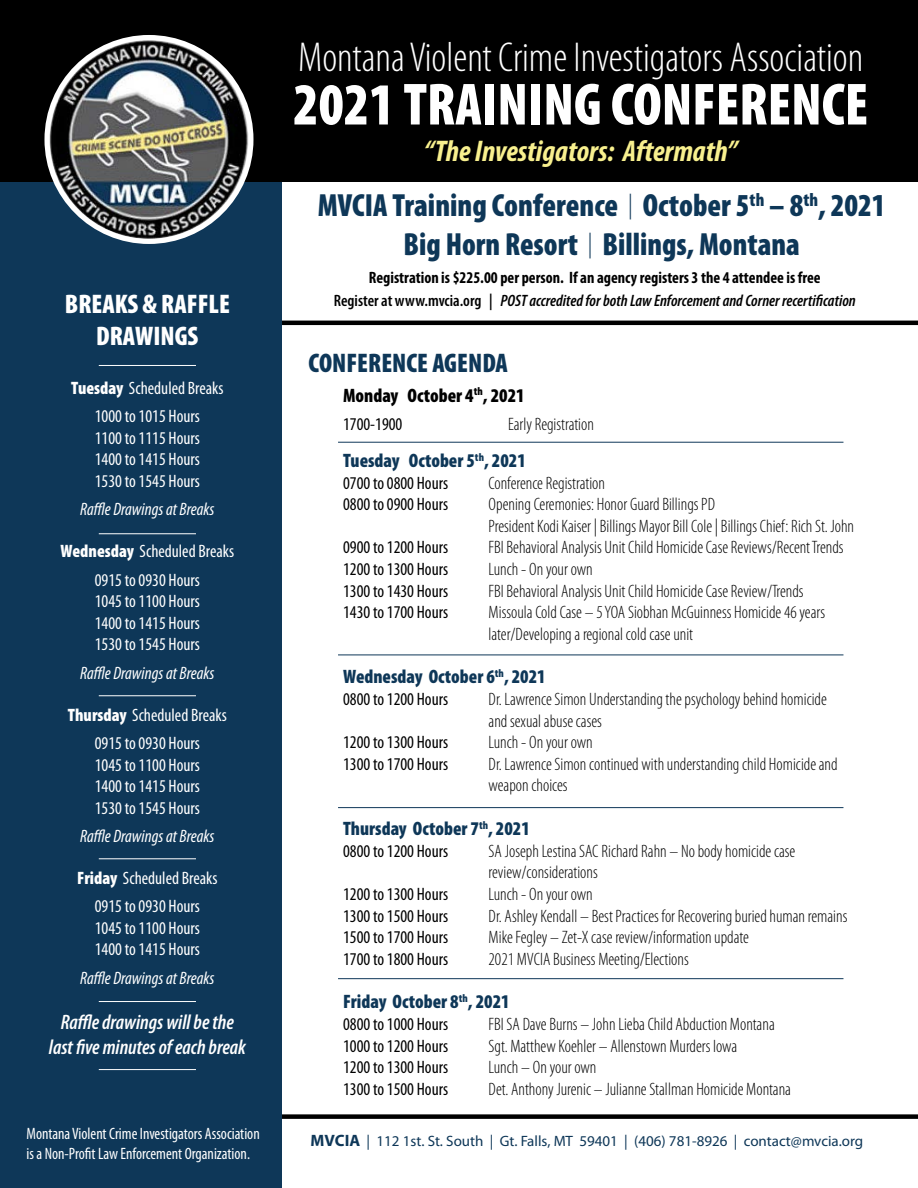
<style>
.page{position:relative;width:918px;height:1188px;background:#fff}
.page>*{position:absolute;margin:0;border:0;box-sizing:border-box;transform-origin:0 0}
.t1{font:900 condensed 60px "Myriad Pro";color:#fff;scale:.95 1}
.t2{font:300 condensed 42px "Myriad Pro";color:#fff}
.t3{font:900 condensed 32.1px/38.5px "Myriad Pro";color:#0e3758;text-align:center;scale:.96 1}
.t4{font:italic 700 condensed 30px "Myriad Pro";color:#f8f08e}
.t5{font:900 condensed 27px/32.4px "Myriad Pro";color:#fff;text-align:center}
.t6{font:900 condensed 27px "Myriad Pro";color:#0e3758}
.t7{font:italic 600 condensed 21px/25.2px "Myriad Pro";color:#fff;text-align:center}
.t8{font:900 condensed 19.5px "Myriad Pro";color:#0e3758}
.t9{font:900 condensed 19.5px "Myriad Pro";color:#000}
.t10{font:300 condensed 18px/21.6px "Myriad Pro";color:#000}
.t11{font:condensed 18px/21.6px "Myriad Pro";color:#fff;text-align:center}
.t12{font:condensed 18px "Myriad Pro";color:#000}
.t13{font:italic condensed 18px "Myriad Pro";color:#fff}
.t14{font:700 condensed 16.5px/23.1px "Myriad Pro";color:#000;text-align:center}
.t15{font:condensed 16.5px/19.8px "Myriad Pro";color:#fff;scale:.96 1}
.t16{font:15px "Myriad Pro";color:#0e3758}
.s1{font-weight:900}
.s2{font-weight:300;font-size:25.8px}
.s3{font-weight:600}
.s4{font-weight:600;font-style:italic}
.s5{font-weight:700;font-size:16.5px}
</style>
<div class="page">
<hr style="left:278px;top:321px;width:640px;height:4px;background:#000">
<div style="left:269px;top:1114px;width:649px;height:5px;background:#000"></div>
<div style="left:0;top:82px;width:282px;height:1106px;background:#0e3758"></div>
<div style="left:0;top:0;width:918px;height:181px;background:#000"></div>
<img style="left:47px;top:38px;width:204px;height:203px;border-radius:102px">
<div style="left:44px;top:35px;width:209px;height:209px;border:5px solid #fff;border-radius:50%"></div>
<hr style="left:99px;top:365px;width:97px;height:1px;background:#fff">
<hr style="left:99px;top:695px;width:97px;height:1px;background:#fff">
<hr style="left:99px;top:858px;width:97px;height:1px;background:#fff">
<hr style="left:99px;top:1001px;width:97px;height:1px;background:#fff">
<hr style="left:99px;top:533px;width:97px;height:1px;background:#fff">
<hr style="left:99px;top:1069px;width:97px;height:1px;background:#fff">
<hr style="left:338px;top:442px;width:505px;height:1px;background:#0e3758">
<hr style="left:338px;top:655px;width:505px;height:1px;background:#0e3758">
<hr style="left:338px;top:978px;width:505px;height:1px;background:#0e3758">
<hr style="left:338px;top:807px;width:505px;height:1px;background:#0e3758">
<h3 class="t5" style="left:65px;top:287px;width:167px">BREAKS &amp; RAFFLE<br>DRAWINGS</h3>
<p class="t11" style="left:71px;top:374px;width:154px;line-height:28.3px"><span class="s1">Tuesday</span> Scheduled Breaks<br>1000 to 1015 Hours</p>
<p class="t11" style="left:95px;top:427px;width:107px;text-align:justify">1100 to 1115 Hours 1400 to 1415 Hours 1530 to 1545 Hours</p>
<p class="t13" style="left:80px;top:499px;width:136px">Raffle Drawings at Breaks</p>
<p class="t11" style="left:61px;top:537px;width:175px;line-height:28.3px"><span class="s1">Wednesday</span> Scheduled Breaks<br>0915 to 0930 Hours</p>
<p class="t11" style="left:95px;top:590px;width:107px;text-align:justify">1045 to 1100 Hours 1400 to 1415 Hours 1530 to 1545 Hours</p>
<p class="t13" style="left:80px;top:662px;width:136px">Raffle Drawings at Breaks</p>
<p class="t11" style="left:68px;top:700px;width:160px;line-height:28.3px"><span class="s1">Thursday</span> Scheduled Breaks<br>0915 to 0930 Hours</p>
<p class="t11" style="left:95px;top:754px;width:107px;text-align:justify">1045 to 1100 Hours 1400 to 1415 Hours 1530 to 1545 Hours</p>
<p class="t13" style="left:80px;top:825px;width:136px">Raffle Drawings at Breaks</p>
<p class="t11" style="left:77px;top:864px;width:142px;line-height:28.3px"><span class="s1">Friday</span> Scheduled Breaks<br>0915 to 0930 Hours</p>
<p class="t11" style="left:95px;top:917px;width:107px;text-align:left">1045 to 1100 Hours<br>1400 to 1415 Hours</p>
<p class="t13" style="left:80px;top:967px;width:136px">Raffle Drawings at Breaks</p>
<p class="t7" style="left:49px;top:1009px;width:198px">Raffle drawings will be the last five minutes of each break</p>
<p class="t15" style="left:27px;top:1123px;width:244px">Montana Violent Crime Investigators Association is a Non-Profit Law Enforcement Organization.</p>
<h2 class="t2" style="left:298px;top:32px;width:567px">Montana Violent Crime Investigators Association</h2>
<h1 class="t1" style="left:293px;top:66px;width:607px">2021 TRAINING CONFERENCE</h1>
<h3 class="t4" style="left:424px;top:132px;width:315px">“The Investigators: Aftermath”</h3>
<h3 class="t3" style="left:318px;top:185px;width:593px">MVCIA Training Conference <span class="s2">|</span> October 5<sup>th</sup> – 8<sup>th</sup>, 2021<br>Big Horn Resort <span class="s2">|</span> Billings, Montana</h3>
<p class="t14" style="left:334px;top:266px;width:524px">Registration is $225.00 per person. If an agency registers 3 the 4 attendee is free<br><span class="s3">Register at www.mvcia.org |</span> <span class="s4">POST accredited for both Law Enforcement and Corner recertification</span></p>
<h3 class="t6" style="left:309px;top:345px;width:201px">CONFERENCE AGENDA</h3>
<p class="t9" style="left:343px;top:383px;width:183px">Monday October 4<sup>th</sup>, 2021</p>
<p class="t12" style="left:343px;top:413px;width:61px">1700-1900</p>
<p class="t10" style="left:508px;top:413px;width:87px">Early Registration</p>
<p class="t8" style="left:343px;top:448px;width:184px">Tuesday October 5<sup>th</sup>, 2021</p>
<p class="t12" style="left:343px;top:472px;width:107px">0700 to 0800 Hours</p>
<p class="t10" style="left:489px;top:472px;width:118px">Conference Registration</p>
<p class="t12" style="left:343px;top:493px;width:107px">0800 to 0900 Hours</p>
<p class="t10" style="left:489px;top:493px;width:367px">Opening Ceremonies: Honor Guard Billings PD<br>President Kodi Kaiser | Billings Mayor Bill Cole | Billings Chief: Rich St. John</p>
<p class="t12" style="left:343px;top:537px;width:107px">0900 to 1200 Hours</p>
<p class="t10" style="left:489px;top:537px;width:357px">FBI Behavioral Analysis Unit Child Homicide Case Reviews/Recent Trends</p>
<p class="t12" style="left:343px;top:558px;width:107px">1200 to 1300 Hours</p>
<p class="t10" style="left:489px;top:558px;width:106px">Lunch - On your own</p>
<p class="t12" style="left:343px;top:580px;width:107px">1300 to 1430 Hours</p>
<p class="t10" style="left:489px;top:580px;width:317px">FBI Behavioral Analysis Unit Child Homicide Case Review/Trends</p>
<p class="t12" style="left:343px;top:601px;width:107px">1430 to 1700 Hours</p>
<p class="t10" style="left:489px;top:601px;width:338px">Missoula Cold Case – 5 YOA Siobhan McGuinness Homicide 46 years later/Developing a regional cold case unit</p>
<p class="t8" style="left:343px;top:664px;width:204px">Wednesday October 6<sup>th</sup>, 2021</p>
<p class="t12" style="left:343px;top:688px;width:107px">0800 to 1200 Hours</p>
<p class="t10" style="left:489px;top:688px;width:340px">Dr. Lawrence Simon Understanding the psychology behind homicide and sexual abuse cases</p>
<p class="t12" style="left:343px;top:731px;width:107px">1200 to 1300 Hours</p>
<p class="t10" style="left:489px;top:731px;width:106px">Lunch - On your own</p>
<p class="t12" style="left:343px;top:753px;width:107px">1300 to 1700 Hours</p>
<p class="t10" style="left:489px;top:753px;width:351px">Dr. Lawrence Simon continued with understanding child Homicide and weapon choices</p>
<p class="t8" style="left:343px;top:816px;width:188px">Thursday October 7<sup>th</sup>, 2021</p>
<p class="t12" style="left:343px;top:840px;width:107px">0800 to 1200 Hours</p>
<p class="t10" style="left:489px;top:840px;width:308px">SA Joseph Lestina SAC Richard Rahn – No body homicide case review/considerations</p>
<p class="t12" style="left:343px;top:883px;width:107px">1200 to 1300 Hours</p>
<p class="t10" style="left:489px;top:883px;width:106px">Lunch - On your own</p>
<p class="t12" style="left:343px;top:905px;width:107px">1300 to 1500 Hours</p>
<p class="t10" style="left:489px;top:905px;width:360px">Dr. Ashley Kendall – Best Practices for Recovering buried human remains</p>
<p class="t12" style="left:343px;top:926px;width:107px">1500 to 1700 Hours</p>
<p class="t10" style="left:489px;top:926px;width:262px">Mike Fegley – Zet-X case review/information update</p>
<p class="t12" style="left:343px;top:948px;width:107px">1700 to 1800 Hours</p>
<p class="t10" style="left:489px;top:948px;width:202px">2021 MVCIA Business Meeting/Elections</p>
<p class="t8" style="left:343px;top:989px;width:168px">Friday October 8<sup>th</sup>, 2021</p>
<p class="t12" style="left:343px;top:1013px;width:107px">0800 to 1000 Hours</p>
<p class="t10" style="left:489px;top:1013px;width:288px">FBI SA Dave Burns – John Lieba Child Abduction Montana</p>
<p class="t12" style="left:343px;top:1035px;width:107px">1000 to 1200 Hours</p>
<p class="t10" style="left:489px;top:1035px;width:250px">Sgt. Matthew Koehler – Allenstown Murders Iowa</p>
<p class="t12" style="left:343px;top:1056px;width:107px">1200 to 1300 Hours</p>
<p class="t10" style="left:489px;top:1056px;width:109px">Lunch – On your own</p>
<p class="t12" style="left:343px;top:1078px;width:107px">1300 to 1500 Hours</p>
<p class="t10" style="left:489px;top:1078px;width:304px">Det. Anthony Jurenic – Julianne Stallman Homicide Montana</p>
<p class="t16" style="left:311px;top:1132px;width:554px"><span class="s5">MVCIA</span> | 112 1st. St. South | Gt. Falls, MT 59401 | (406) 781-8926 | contact@mvcia.org</p>
</div>
